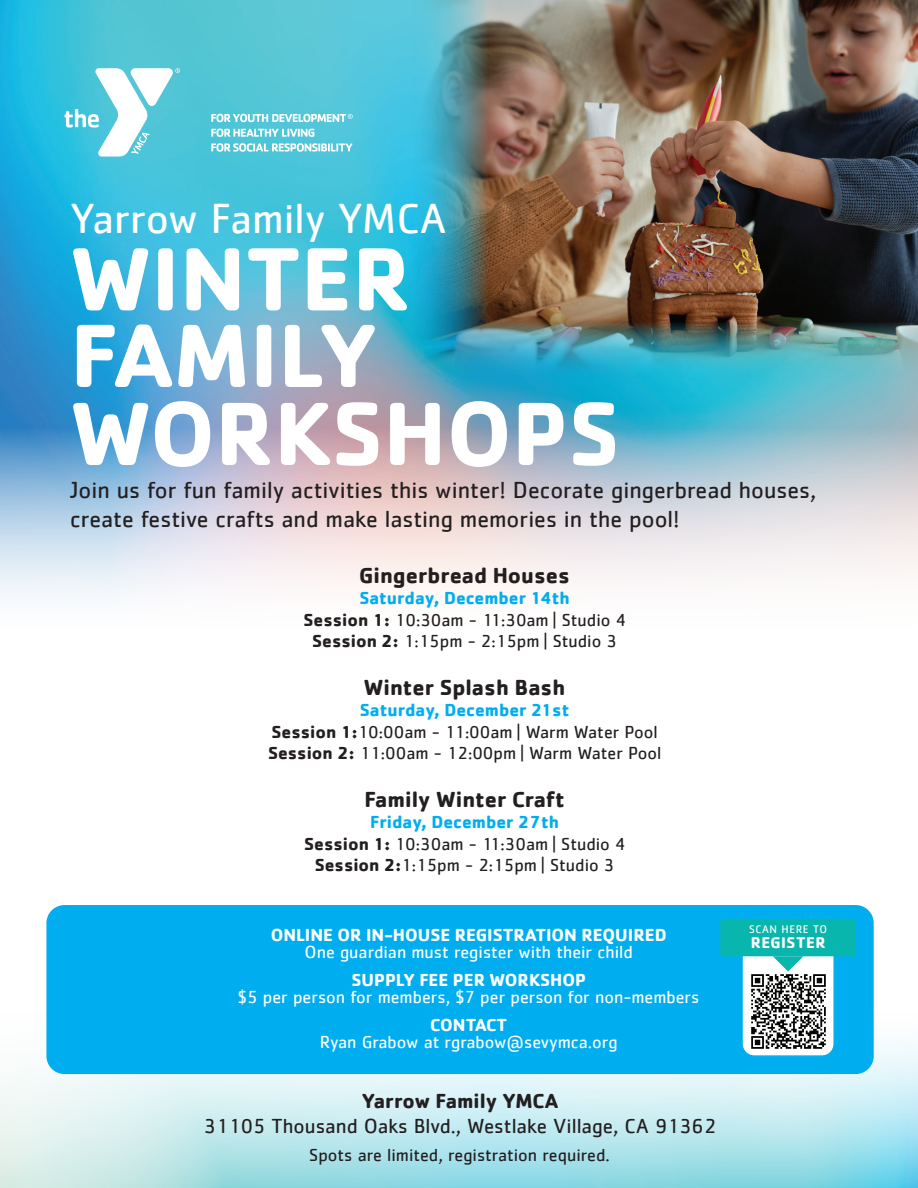
<style>
.page{position:relative;width:918px;height:1188px;background:#fff}
.page>*{position:absolute;margin:0;border:0;box-sizing:border-box;transform-origin:0 0}
.t1{font:700 93px/77.2px "Cachet";color:#fff}
.t2{font:43.5px "Cachet";color:#fff}
.t3{font:24px/28.8px "Cachet";color:#231f20}
.t4{font:700 22.5px "Cachet";color:#231f20}
.t5{font:21px "Cachet";color:#231f20}
.t6{font:700 21px "Cachet";color:#231f20}
.t7{font:18px/21.6px "Cachet";color:#231f20;text-align:center}
.t8{font:18px "Cachet";color:#fff}
.t9{font:700 18px "Cachet";color:#fff}
.t10{font:700 16.05px "Cachet";letter-spacing:.03em;color:#fff}
.t11{font:11.25px "Cachet";letter-spacing:.05em;color:#fff}
.s1{font-weight:700;color:#00aeef}
.s2{font-weight:700}
</style>
<div class="page">
<img style="left:0;top:0;width:918px;height:596px">
<img style="left:407px;top:0;width:511px;height:383px">
<svg style="left:65px;top:68px;width:115px;height:89px"></svg>
<svg style="left:211px;top:129px;width:103px;height:8px"></svg>
<svg style="left:211px;top:143px;width:141px;height:9px"></svg>
<svg style="left:211px;top:114px;width:142px;height:8px"></svg>
<img style="left:0;top:1043px;width:918px;height:145px">
<div style="left:46px;top:905px;width:828px;height:169px;background:#00aeef;border-radius:18px"></div>
<div style="left:742px;top:941px;width:92px;height:115px;background:#fff;border-radius:12px"></div>
<img style="left:743px;top:974px;width:90px;height:81px">
<div style="left:741px;top:940px;width:94px;height:117px;border:1px solid #00aeef;border-radius:12px"></div>
<div style="left:720px;top:919px;width:136px;height:37px;background:#09b6ae;border-radius:3px"></div>
<svg style="left:773px;top:956px;width:30px;height:16px"></svg>
<h2 class="t2" style="left:70px;top:193px;width:378px">Yarrow Family YMCA</h2>
<h1 class="t1" style="left:70px;top:237px;width:551px">WINTER<br>FAMILY<br>WORKSHOPS</h1>
<h3 class="t3" style="left:70px;top:475px;width:748px">Join us for fun family activities this winter! Decorate gingerbread houses, create festive crafts and make lasting memories in the pool!</h3>
<p class="t4" style="left:359px;top:560px;width:212px">Gingerbread Houses</p>
<p class="t7" style="left:304px;top:587px;width:324px"><span class="s1">Saturday, December 14th<br></span><span class="s2">Session 1:</span> 10:30am - 11:30am | Studio 4<br><span class="s2">Session 2:</span> 1:15pm - 2:15pm | Studio 3</p>
<p class="t4" style="left:364px;top:672px;width:203px">Winter Splash Bash</p>
<p class="t7" style="left:268px;top:699px;width:395px"><span class="s1">Saturday, December 21st<br></span><span class="s2">Session 1:</span>10:00am - 11:00am | Warm Water Pool<br><span class="s2">Session 2:</span> 11:00am - 12:00pm | Warm Water Pool</p>
<p class="t4" style="left:364px;top:785px;width:202px">Family Winter Craft</p>
<p class="t7" style="left:304px;top:811px;width:322px"><span class="s1">Friday, December 27th<br></span><span class="s2">Session 1:</span> 10:30am - 11:30am | Studio 4<br><span class="s2">Session 2:</span>1:15pm - 2:15pm | Studio 3</p>
<p class="t9" style="left:271px;top:924px;width:397px">ONLINE OR IN-HOUSE REGISTRATION REQUIRED</p>
<p class="t8" style="left:305px;top:941px;width:330px">One guardian must register with their child</p>
<p class="t9" style="left:352px;top:969px;width:236px">SUPPLY FEE PER WORKSHOP</p>
<p class="t8" style="left:238px;top:986px;width:463px">$5 per person for members, $7 per person for non-members</p>
<p class="t9" style="left:430px;top:1013px;width:79px">CONTACT</p>
<p class="t8" style="left:320px;top:1031px;width:299px">Ryan Grabow at rgrabow@sevymca.org</p>
<p class="t6" style="left:362px;top:1087px;width:198px">Yarrow Family YMCA</p>
<p class="t5" style="left:204px;top:1114px;width:514px">31105 Thousand Oaks Blvd., Westlake Village, CA 91362</p>
<p class="t7" style="left:309px;top:1144px;width:302px">Spots are limited, registration required.</p>
<p class="t11" style="left:749px;top:923px;width:79px">SCAN HERE TO</p>
<p class="t10" style="left:751px;top:932px;width:76px">REGISTER</p>
</div>
